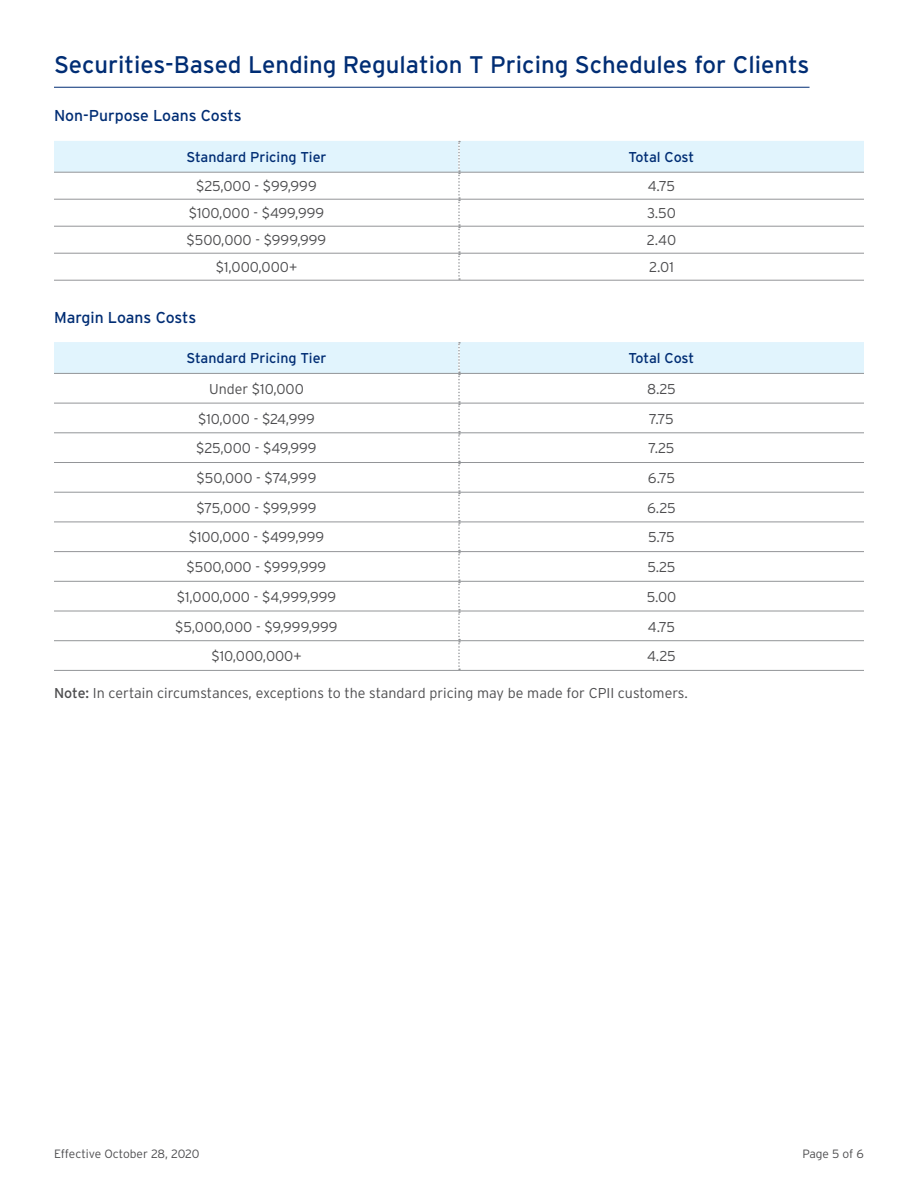
<style>
.page{position:relative;width:918px;height:1188px;background:#fff}
.page>*{position:absolute;margin:0;border:0;box-sizing:border-box;transform-origin:0 0}
.t1{font:24px "Interstate";color:#002d74}
.t2{font:15.75px "Interstate";letter-spacing:-.005em;color:#002d74}
.Table_Body__center{font:300 14.25px "Interstate";color:#4d4d4f}
.Table_Body__center-2{font:14.25px "Interstate";color:#002d74}
.t3{font:300 12px "Interstate";letter-spacing:-.005em;color:#4d4d4f}
.s1{font-weight:400}
</style>
<div class="page">
<hr style="left:54px;top:87px;width:756px;height:1px;background:#002d74">
<svg style="left:54px;top:141px;width:810px;height:139px"></svg>
<hr style="left:54px;top:172px;width:405px;height:1px;background:#939598">
<hr style="left:459px;top:172px;width:405px;height:1px;background:#939598">
<hr style="left:54px;top:199px;width:405px;height:1px;background:#939598">
<hr style="left:459px;top:199px;width:405px;height:1px;background:#939598">
<hr style="left:54px;top:226px;width:405px;height:1px;background:#939598">
<hr style="left:459px;top:226px;width:405px;height:1px;background:#939598">
<hr style="left:54px;top:253px;width:405px;height:1px;background:#939598">
<hr style="left:459px;top:253px;width:405px;height:1px;background:#939598">
<hr style="left:54px;top:280px;width:405px;height:1px;background:#939598">
<hr style="left:459px;top:280px;width:405px;height:1px;background:#939598">
<svg style="left:54px;top:342px;width:810px;height:328px"></svg>
<hr style="left:54px;top:373px;width:405px;height:1px;background:#939598">
<hr style="left:459px;top:373px;width:405px;height:1px;background:#939598">
<hr style="left:54px;top:403px;width:405px;height:1px;background:#939598">
<hr style="left:459px;top:403px;width:405px;height:1px;background:#939598">
<hr style="left:54px;top:432px;width:405px;height:1px;background:#939598">
<hr style="left:459px;top:432px;width:405px;height:1px;background:#939598">
<hr style="left:54px;top:462px;width:405px;height:1px;background:#939598">
<hr style="left:459px;top:462px;width:405px;height:1px;background:#939598">
<hr style="left:54px;top:492px;width:405px;height:1px;background:#939598">
<hr style="left:459px;top:492px;width:405px;height:1px;background:#939598">
<hr style="left:54px;top:522px;width:405px;height:1px;background:#939598">
<hr style="left:459px;top:522px;width:405px;height:1px;background:#939598">
<hr style="left:54px;top:551px;width:405px;height:1px;background:#939598">
<hr style="left:459px;top:551px;width:405px;height:1px;background:#939598">
<hr style="left:54px;top:581px;width:405px;height:1px;background:#939598">
<hr style="left:459px;top:581px;width:405px;height:1px;background:#939598">
<hr style="left:54px;top:611px;width:405px;height:1px;background:#939598">
<hr style="left:459px;top:611px;width:405px;height:1px;background:#939598">
<hr style="left:54px;top:640px;width:405px;height:1px;background:#939598">
<hr style="left:459px;top:640px;width:405px;height:1px;background:#939598">
<hr style="left:54px;top:670px;width:405px;height:1px;background:#939598">
<hr style="left:459px;top:670px;width:405px;height:1px;background:#939598">
<p class="t1" style="left:54px;top:51px;width:757px">Securities-Based Lending Regulation T Pricing Schedules for Clients</p>
<h3 class="t2" style="left:54px;top:107px;width:189px">Non-Purpose Loans Costs</h3>
<p class="Table_Body__center-2" style="left:186px;top:149px;width:142px">Standard Pricing Tier</p>
<p class="Table_Body__center-2" style="left:629px;top:149px;width:67px">Total Cost</p>
<p class="Table_Body__center" style="left:196px;top:178px;width:122px">$25,000 - $99,999</p>
<p class="Table_Body__center" style="left:648px;top:178px;width:29px">4.75</p>
<p class="Table_Body__center" style="left:189px;top:205px;width:137px">$100,000 - $499,999</p>
<p class="Table_Body__center" style="left:647px;top:205px;width:30px">3.50</p>
<p class="Table_Body__center" style="left:187px;top:232px;width:141px">$500,000 - $999,999</p>
<p class="Table_Body__center" style="left:647px;top:232px;width:31px">2.40</p>
<p class="Table_Body__center" style="left:216px;top:259px;width:83px">$1,000,000+</p>
<p class="Table_Body__center" style="left:649px;top:259px;width:26px">2.01</p>
<h3 class="t2" style="left:54px;top:308px;width:144px">Margin Loans Costs</h3>
<p class="Table_Body__center-2" style="left:186px;top:350px;width:142px">Standard Pricing Tier</p>
<p class="Table_Body__center-2" style="left:629px;top:350px;width:67px">Total Cost</p>
<p class="Table_Body__center" style="left:209px;top:381px;width:96px">Under $10,000</p>
<p class="Table_Body__center" style="left:647px;top:381px;width:30px">8.25</p>
<p class="Table_Body__center" style="left:198px;top:411px;width:118px">$10,000 - $24,999</p>
<p class="Table_Body__center" style="left:649px;top:411px;width:26px">7.75</p>
<p class="Table_Body__center" style="left:196px;top:440px;width:122px">$25,000 - $49,999</p>
<p class="Table_Body__center" style="left:649px;top:440px;width:27px">7.25</p>
<p class="Table_Body__center" style="left:197px;top:470px;width:121px">$50,000 - $74,999</p>
<p class="Table_Body__center" style="left:648px;top:470px;width:29px">6.75</p>
<p class="Table_Body__center" style="left:197px;top:500px;width:122px">$75,000 - $99,999</p>
<p class="Table_Body__center" style="left:647px;top:500px;width:30px">6.25</p>
<p class="Table_Body__center" style="left:189px;top:529px;width:137px">$100,000 - $499,999</p>
<p class="Table_Body__center" style="left:648px;top:529px;width:28px">5.75</p>
<p class="Table_Body__center" style="left:187px;top:559px;width:141px">$500,000 - $999,999</p>
<p class="Table_Body__center" style="left:647px;top:559px;width:30px">5.25</p>
<p class="Table_Body__center" style="left:177px;top:589px;width:161px">$1,000,000 - $4,999,999</p>
<p class="Table_Body__center" style="left:647px;top:589px;width:31px">5.00</p>
<p class="Table_Body__center" style="left:175px;top:619px;width:164px">$5,000,000 - $9,999,999</p>
<p class="Table_Body__center" style="left:648px;top:619px;width:29px">4.75</p>
<p class="Table_Body__center" style="left:211px;top:648px;width:92px">$10,000,000+</p>
<p class="Table_Body__center" style="left:647px;top:648px;width:30px">4.25</p>
<p class="Table_Body__center" style="left:54px;top:685px;width:635px"><span class="s1">Note:</span> In certain circumstances, exceptions to the standard pricing may be made for CPII customers.</p>
<p class="t3" style="left:54px;top:1147px;width:147px">Effective October 28, 2020</p>
<p class="t3" style="left:802px;top:1147px;width:63px">Page 5 of 6</p>
</div>
